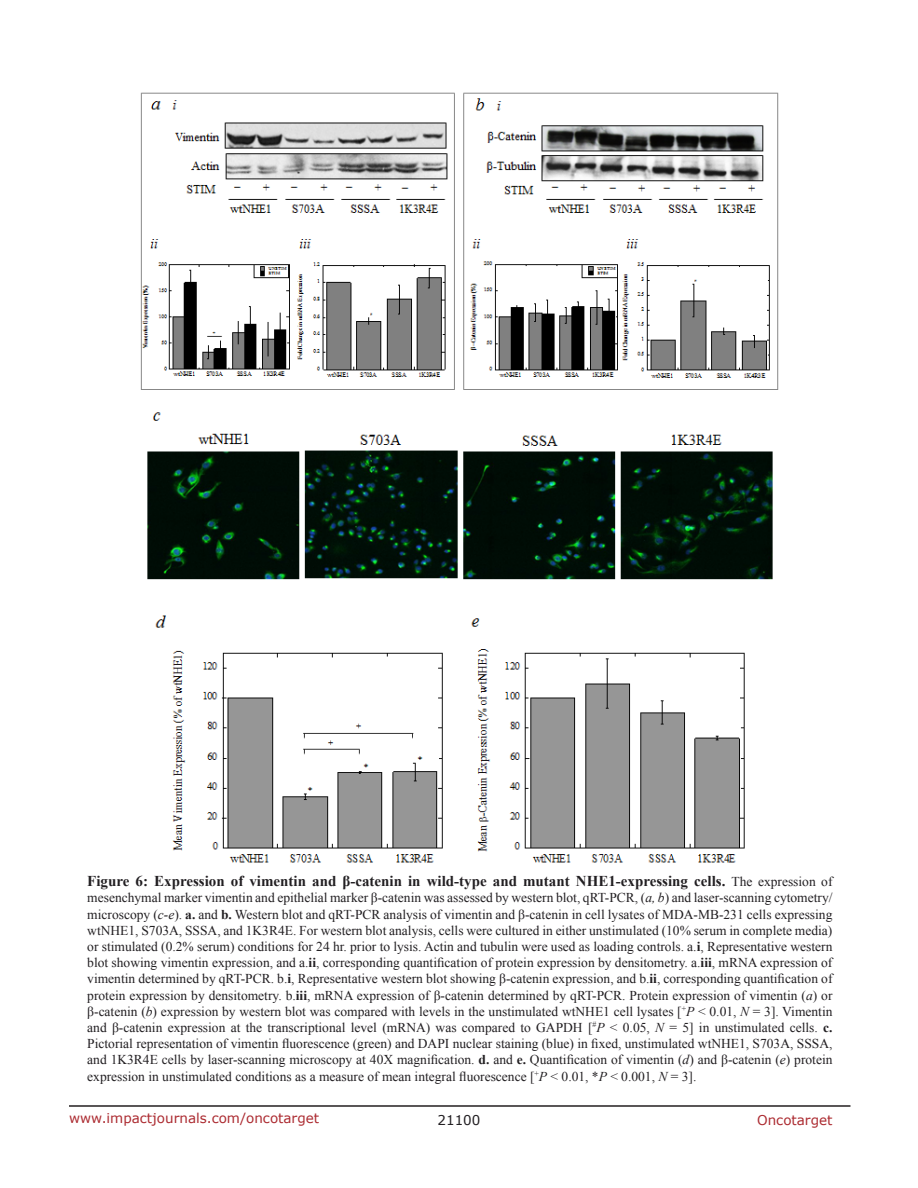
<style>
.page{position:relative;width:918px;height:1188px;background:#fff}
.page>*{position:absolute;margin:0;border:0;box-sizing:border-box;transform-origin:0 0}
.FigureText{font:700 15px "Times New Roman";color:#221f22}
.FigureText-2{font:13.5px/16.2px "Times New Roman";color:#221f22;text-align:justify}
.t1{font:13.5px "Verdana";color:#ac2b31}
.t2{font:13.5px "Verdana";color:#221f22}
.s1{font-weight:400;font-size:13.5px}
.s2{font-style:italic}
.s3{font-weight:700}
</style>
<div class="page">
<hr style="left:69px;top:1105px;width:781px;height:2px;background:#231f20">
<img style="left:140px;top:92px;width:639px;height:771px">
<p class="FigureText" style="left:87px;top:871px;width:747px">Figure 6: Expression of vimentin and β-catenin in wild-type and mutant NHE1-expressing cells. <span class="s1">The expression of</span></p>
<p class="FigureText-2" style="left:87px;top:890px;width:747px">mesenchymal marker vimentin and epithelial marker β-catenin was assessed by western blot, qRT-PCR, (<span class="s2">a, b</span>) and laser-scanning cytometry/ microscopy (<span class="s2">c-e</span>). <span class="s3">a.</span> and <span class="s3">b.</span> Western blot and qRT-PCR analysis of vimentin and β-catenin in cell lysates of MDA-MB-231 cells expressing wtNHE1, S703A, SSSA, and 1K3R4E. For western blot analysis, cells were cultured in either unstimulated (10% serum in complete media) or stimulated (0.2% serum) conditions for 24 hr. prior to lysis. Actin and tubulin were used as loading controls. a.<span class="s3">i</span>, Representative western blot showing vimentin expression, and a.<span class="s3">ii</span>, corresponding quantification of protein expression by densitometry. a.<span class="s3">iii</span>, mRNA expression of vimentin determined by qRT-PCR. b.<span class="s3">i</span>, Representative western blot showing β-catenin expression, and b.<span class="s3">ii</span>, corresponding quantification of protein expression by densitometry. b.<span class="s3">iii</span>, mRNA expression of β-catenin determined by qRT-PCR. Protein expression of vimentin (<span class="s2">a</span>) or β-catenin (<span class="s2">b</span>) expression by western blot was compared with levels in the unstimulated wtNHE1 cell lysates [<sup>+</sup><span class="s2">P</span> &lt; 0.01, <span class="s2">N</span> = 3]. Vimentin and β-catenin expression at the transcriptional level (mRNA) was compared to GAPDH [<sup>#</sup><span class="s2">P</span> &lt; 0.05, <span class="s2">N</span> = 5] in unstimulated cells. <span class="s3">c.<br></span>Pictorial representation of vimentin fluorescence (green) and DAPI nuclear staining (blue) in fixed, unstimulated wtNHE1, S703A, SSSA, and 1K3R4E cells by laser-scanning microscopy at 40X magnification. <span class="s3">d.</span> and <span class="s3">e.</span> Quantification of vimentin (<span class="s2">d</span>) and β-catenin (<span class="s2">e</span>) protein expression in unstimulated conditions as a measure of mean integral fluorescence [<sup>+</sup><span class="s2">P</span> &lt; 0.01, *<span class="s2">P</span> &lt; 0.001, <span class="s2">N</span> = 3].</p>
<p class="t1" style="left:69px;top:1109px;width:252px">www.impactjournals.com/oncotarget</p>
<p class="t2" style="left:438px;top:1111px;width:44px">21100</p>
<p class="t1" style="left:757px;top:1111px;width:77px">Oncotarget</p>
</div>
